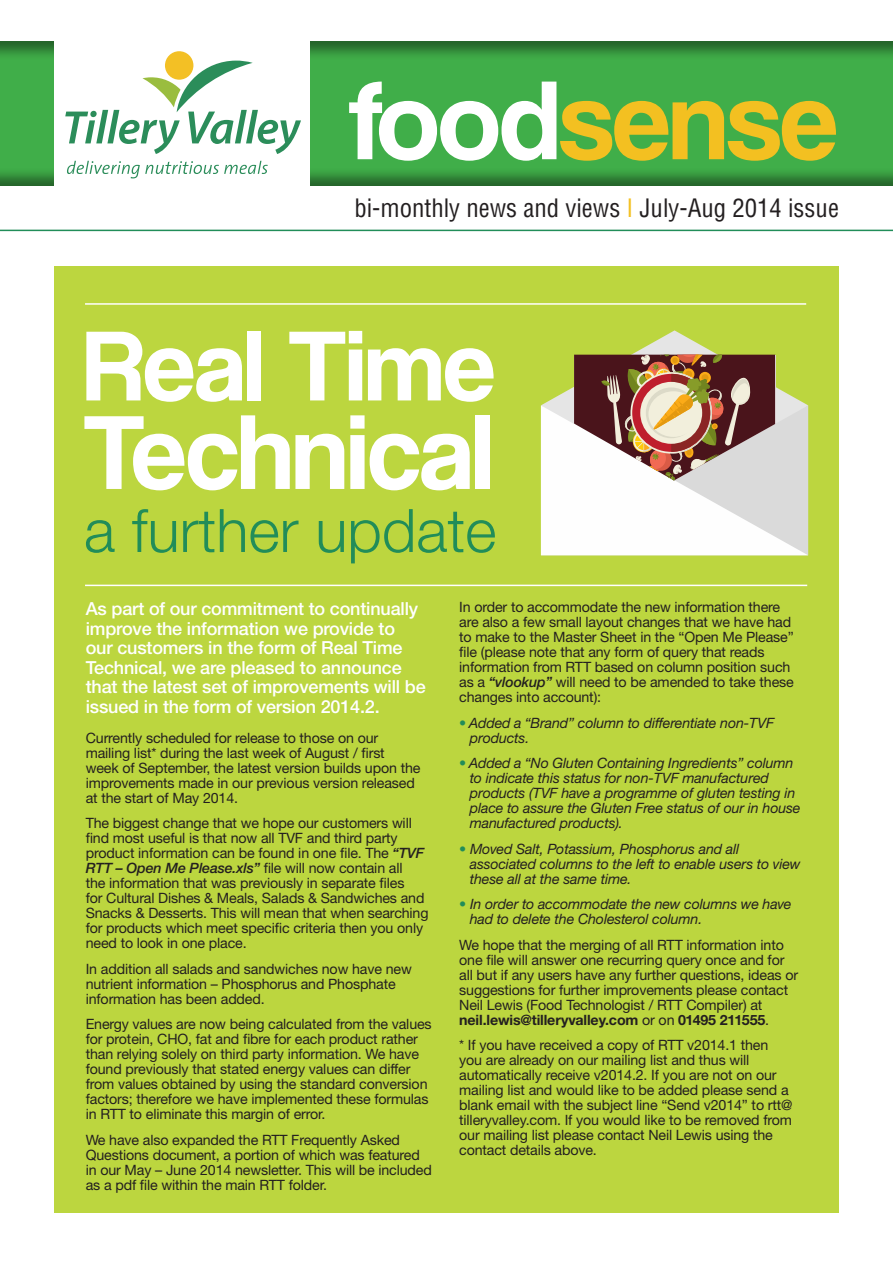
<style>
.page{position:relative;width:893px;height:1263px;background:#fff}
.page>*{position:absolute;margin:0;border:0;box-sizing:border-box;transform-origin:0 0}
.t1{font:115.5px "Coolvetica Rg";letter-spacing:-.005em;color:#f3c021}
.t2{font:109.5px "Coolvetica Rg";color:#fff}
.t3{font:103.5px "Coolvetica Rg";color:#fff}
.t4{font:300 60px "Helvetica Neue CE";color:#218d59}
.t5{font:condensed 24.75px "Helvetica";color:#231f20}
.t6{font:500 18px/19.5px "Helvetica Neue CE";letter-spacing:-.01em;color:#fff}
.t7{font:14.25px/15px "Helvetica Neue";letter-spacing:-.01em;color:#231f20}
.t8{font:italic 14.25px/15px "Helvetica Neue CE";letter-spacing:-.01em;color:#231f20}
.t9{font:700 14.25px "Helvetica Neue CE";letter-spacing:-.01em;color:#231f20}
.s1{color:#fff}
.s2{color:#f3c021}
.s3{font-family:"Helvetica Neue CE";font-weight:500;font-style:italic}
.s4{color:#218d59}
.s5{font-family:"Helvetica Neue";font-weight:400}
</style>
<div class="page">
<div style="left:0;top:35px;width:893px;height:153px;background:#231f20;opacity:.5"></div>
<div style="left:54px;top:34px;width:255px;height:177px;background:#fff"></div>
<div style="left:165px;top:51px;width:29px;height:29px;background:#f3c025;border-radius:50%"></div>
<svg style="left:65px;top:60px;width:236px;height:94px"></svg>
<svg style="left:67px;top:161px;width:201px;height:17px"></svg>
<hr style="left:0;top:230px;width:893px;height:1px;background:#218d59">
<div style="left:54px;top:266px;width:785px;height:947px;background:#bcd63f"></div>
<hr style="left:85px;top:585px;width:722px;height:1px;background:#fff">
<hr style="left:85px;top:303px;width:721px;height:2px;background:#fff">
<svg style="left:574px;top:330px;width:202px;height:25px"></svg>
<svg style="left:541px;top:355px;width:267px;height:200px;background:#c8b7aa"></svg>
<p class="t1" style="left:349px;top:53px;width:490px"><span class="s1">food</span>sense</p>
<p class="t5" style="left:354px;top:192px;width:486px">bi-monthly news and views <span class="s2">I</span> July-Aug 2014 issue</p>
<p class="t3" style="left:84px;top:305px;width:412px">Real Time</p>
<p class="t2" style="left:84px;top:388px;width:410px">Technical</p>
<p class="t4" style="left:84px;top:494px;width:414px">a further update</p>
<p class="t6" style="left:86px;top:599px;width:341px">As part of our commitment to continually improve the information we provide to our customers in the form of Real Time Technical, we are pleased to announce that the latest set of improvements will be issued in the form of version 2014.2.</p>
<p class="t7" style="left:86px;top:730px;width:336px">Currently scheduled for release to those on our mailing list* during the last week of August / first week of September, the latest version builds upon the improvements made in our previous version released</p>
<p class="t7" style="left:86px;top:790px;width:154px">at the start of May 2014.</p>
<p class="t7" style="left:86px;top:815px;width:344px">The biggest change that we hope our customers will find most useful is that now all TVF and third party product information can be found in one file. The <span class="s3">“TVF RTT – Open Me Please.xls”</span> file will now contain all<br>the information that was previously in separate files<br>for Cultural Dishes &amp; Meals, Salads &amp; Sandwiches and Snacks &amp; Desserts. This will mean that when searching for products which meet specific criteria then you only need to look in one place.</p>
<p class="t7" style="left:86px;top:961px;width:328px">In addition all salads and sandwiches now have new nutrient information – Phosphorus and Phosphate information has been added.</p>
<p class="t7" style="left:86px;top:1016px;width:347px">Energy values are now being calculated from the values for protein, CHO, fat and fibre for each product rather than relying solely on third party information. We have found previously that stated energy values can differ from values obtained by using the standard conversion factors; therefore we have implemented these formulas in RTT to eliminate this margin of error.</p>
<p class="t7" style="left:86px;top:1132px;width:348px">We have also expanded the RTT Frequently Asked Questions document, a portion of which was featured in our May – June 2014 newsletter. This will be included as a pdf file within the main RTT folder.</p>
<p class="t7" style="left:459px;top:599px;width:336px">In order to accommodate the new information there are also a few small layout changes that we have had to make to the Master Sheet in the “Open Me Please” file (please note that any form of query that reads information from RTT based on column position such as a <span class="s3">“vlookup”</span> will need to be amended to take these changes into account):</p>
<p class="t8" style="left:459px;top:715px;width:317px"><span class="s4">•</span> Added a “Brand” column to differentiate non-TVF</p>
<p class="t8" style="left:470px;top:730px;width:61px">products.</p>
<p class="t8" style="left:459px;top:756px;width:336px"><span class="s4">•</span> Added a “No Gluten Containing Ingredients” column</p>
<p class="t8" style="left:470px;top:771px;width:332px">to indicate this status for non-TVF manufactured products (TVF have a programme of gluten testing in place to assure the Gluten Free status of our in house manufactured products).</p>
<p class="t8" style="left:459px;top:841px;width:282px"><span class="s4">•</span> Moved Salt, Potassium, Phosphorus and all</p>
<p class="t8" style="left:470px;top:856px;width:332px">associated columns to the left to enable users to view these all at the same time.</p>
<p class="t8" style="left:459px;top:897px;width:334px"><span class="s4">•</span> In order to accommodate the new columns we have</p>
<p class="t8" style="left:470px;top:912px;width:234px">had to delete the Cholesterol column.</p>
<p class="t7" style="left:459px;top:937px;width:340px">We hope that the merging of all RTT information into one file will answer one recurring query once and for all but if any users have any further questions, ideas or suggestions for further improvements please contact Neil Lewis (Food Technologist / RTT Compiler) at</p>
<p class="t9" style="left:459px;top:1011px;width:311px">neil.lewis@tilleryvalley.com <span class="s5">or on</span> 01495 211555<span class="s5">.</span></p>
<p class="t7" style="left:459px;top:1037px;width:335px">* If you have received a copy of RTT v2014.1 then you are already on our mailing list and thus will automatically receive v2014.2. If you are not on our mailing list and would like to be added please send a blank email with the subject line “Send v2014” to rtt@ tilleryvalley.com. If you would like to be removed from our mailing list please contact Neil Lewis using the contact details above.</p>
</div>
